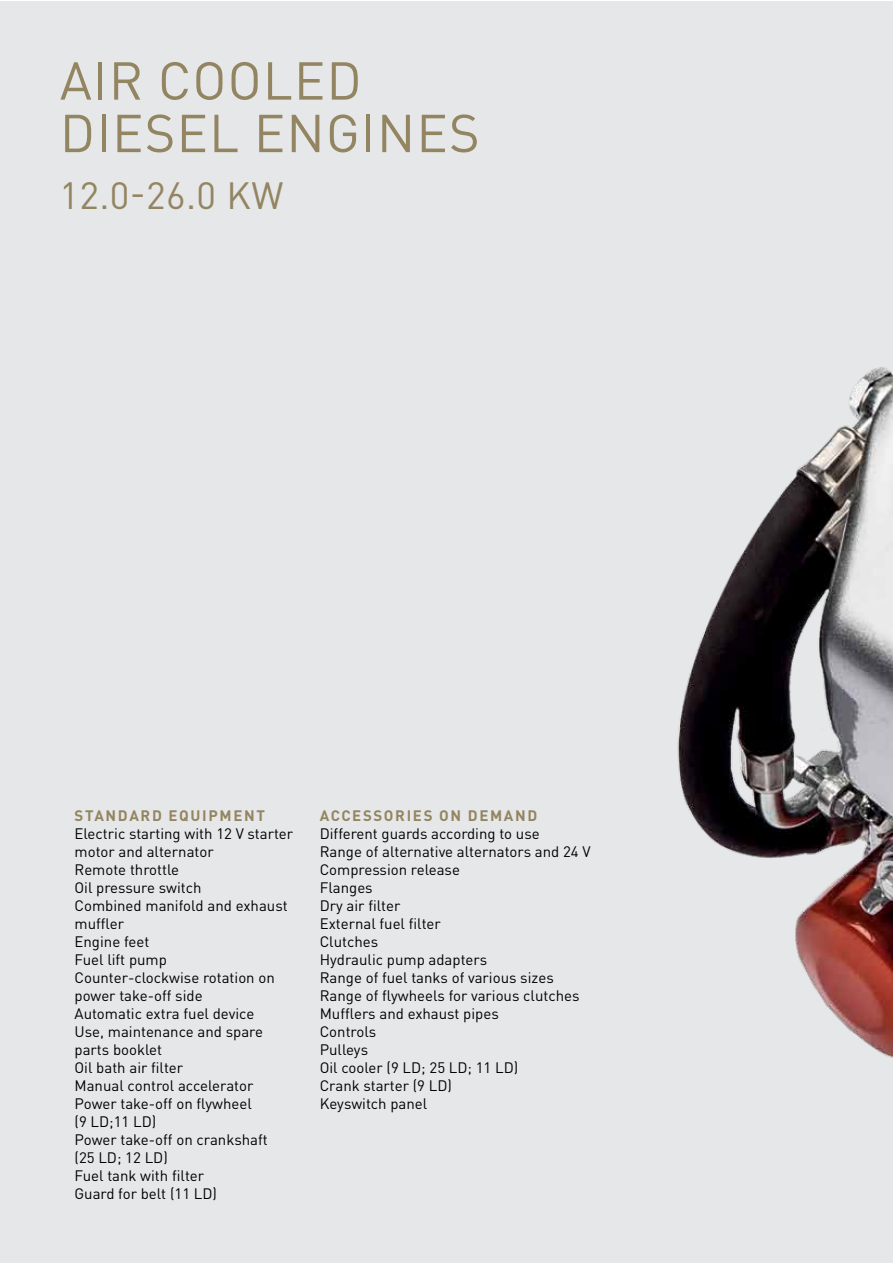
<style>
.page{position:relative;width:893px;height:1263px;background:#fff}
.page>*{position:absolute;margin:0;border:0;box-sizing:border-box;transform-origin:0 0}
.t1{font:52.5px/52.5px "DIN Pro";letter-spacing:.02em;color:#938561}
.t2{font:37.5px "DIN Pro";color:#938561}
.t3{font:15px/18px "DIN Pro";color:#000}
.t4{font:700 15px "DIN Pro";letter-spacing:.11em;color:#938561}
</style>
<div class="page">
<div style="left:0;top:1px;width:892px;height:1262px;background:#e6e7e8"></div>
<img style="left:677px;top:367px;width:215px;height:691px">
<h1 class="t1" style="left:60px;top:52px;width:421px">AIR COOLED<br>DIESEL ENGINES</h1>
<h2 class="t2" style="left:60px;top:170px;width:226px">12.0-26.0 KW</h2>
<p class="t4" style="left:75px;top:805px;width:192px">STANDARD EQUIPMENT</p>
<p class="t3" style="left:75px;top:824px;width:220px">Electric starting with 12 V starter motor and alternator<br>Remote throttle<br>Oil pressure switch<br>Combined manifold and exhaust muffler<br>Engine feet<br>Fuel lift pump<br>Counter-clockwise rotation on power take-off side<br>Automatic extra fuel device<br>Use, maintenance and spare parts booklet<br>Oil bath air filter<br>Manual control accelerator<br>Power take-off on flywheel<br>(9 LD;11 LD)<br>Power take-off on crankshaft<br>(25 LD; 12 LD)<br>Fuel tank with filter<br>Guard for belt (11 LD)</p>
<p class="t4" style="left:320px;top:805px;width:219px">ACCESSORIES ON DEMAND</p>
<p class="t3" style="left:320px;top:824px;width:272px">Different guards according to use<br>Range of alternative alternators and 24 V<br>Compression release<br>Flanges<br>Dry air filter<br>External fuel filter<br>Clutches<br>Hydraulic pump adapters<br>Range of fuel tanks of various sizes<br>Range of flywheels for various clutches<br>Mufflers and exhaust pipes<br>Controls<br>Pulleys<br>Oil cooler (9 LD; 25 LD; 11 LD)<br>Crank starter (9 LD)<br>Keyswitch panel</p>
</div>
